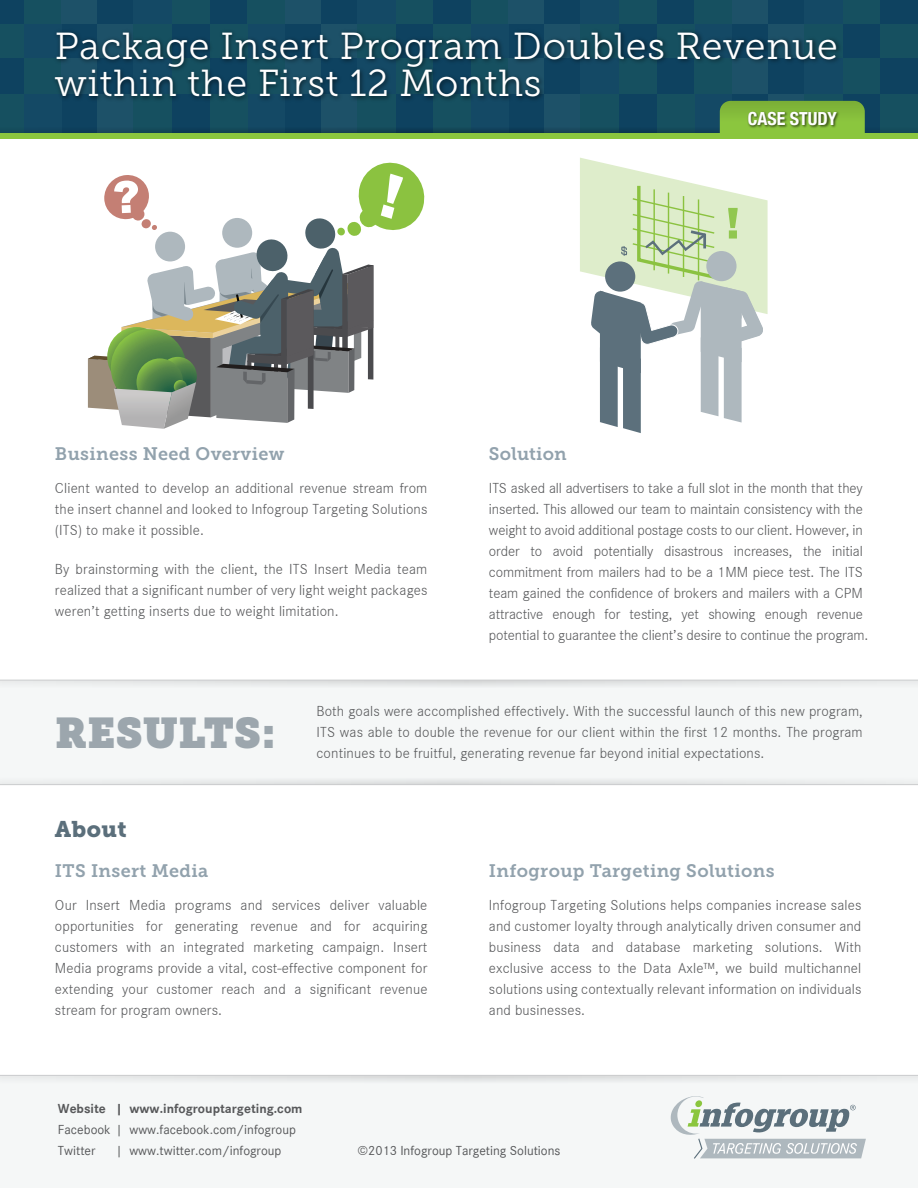
<style>
.page{position:relative;width:918px;height:1188px;background:#fff}
.page>*{position:absolute;margin:0;border:0;box-sizing:border-box;transform-origin:0 0}
.t1{font:42.45px "Museo Slab";color:#9ca6ad}
.t2{font:37.5px/37.5px "Museo Slab 300";letter-spacing:.02em;color:#fff}
.t3{font:22.5px "Museo Slab 900";letter-spacing:.015em;color:#5b6f7b}
.t4{font:18px "Museo Slab 700";letter-spacing:.02em;color:#92a2ad}
.t5{font:700 condensed 18px "Helvetica Neue";color:#fff}
.t6{font:300 15px/21px "Corporate S";color:#57585a;text-align:justify}
.t7{font:13.5px/21px "Corporate S";color:#57585a}
.t8{font:700 13.5px "Corporate S";color:#57585a}
</style>
<div class="page">
<div style="left:0;top:1076px;width:918px;height:112px;background:#f5f7f7"></div>
<svg style="left:671px;top:1096px;width:195px;height:63px"></svg>
<div style="left:0;top:1076px;width:918px;height:7px;background:#e9ebeb"></div>
<hr style="left:0;top:1075px;width:918px;height:1px;background:#cbccce">
<div style="left:0;top:0;width:24px;height:24px;background:#0e4260"></div>
<div style="left:24px;top:0;width:38px;height:24px;background:#165060"></div>
<div style="left:62px;top:0;width:35px;height:24px;background:#1d5168"></div>
<div style="left:98px;top:0;width:36px;height:24px;background:#0e4260"></div>
<div style="left:134px;top:0;width:38px;height:24px;background:#144965"></div>
<div style="left:172px;top:0;width:38px;height:24px;background:#165060"></div>
<div style="left:24px;top:24px;width:38px;height:36px;background:#144965"></div>
<div style="left:0;top:24px;width:24px;height:36px;background:#165060"></div>
<div style="left:0;top:58px;width:24px;height:36px;background:#0e4260"></div>
<div style="left:24px;top:58px;width:38px;height:36px;background:#165060"></div>
<div style="left:172px;top:94px;width:38px;height:40px;background:#0e4260"></div>
<div style="left:134px;top:94px;width:38px;height:40px;background:#165060"></div>
<div style="left:98px;top:94px;width:36px;height:40px;background:#1d5168"></div>
<div style="left:62px;top:94px;width:36px;height:40px;background:#0e4260"></div>
<div style="left:24px;top:94px;width:38px;height:40px;background:#144965"></div>
<div style="left:0;top:94px;width:24px;height:40px;background:#165060"></div>
<div style="left:210px;top:0;width:37px;height:24px;background:#0e4260"></div>
<div style="left:248px;top:0;width:37px;height:24px;background:#165060"></div>
<div style="left:285px;top:0;width:36px;height:24px;background:#1d5168"></div>
<div style="left:321px;top:0;width:36px;height:24px;background:#0e4260"></div>
<div style="left:357px;top:0;width:39px;height:24px;background:#144965"></div>
<div style="left:396px;top:0;width:38px;height:24px;background:#165060"></div>
<div style="left:396px;top:94px;width:38px;height:40px;background:#0e4260"></div>
<div style="left:357px;top:94px;width:39px;height:40px;background:#165060"></div>
<div style="left:321px;top:94px;width:36px;height:40px;background:#1d5168"></div>
<div style="left:285px;top:94px;width:36px;height:40px;background:#0e4260"></div>
<div style="left:248px;top:94px;width:37px;height:40px;background:#144965"></div>
<div style="left:210px;top:94px;width:38px;height:40px;background:#165060"></div>
<div style="left:434px;top:0;width:37px;height:24px;background:#0e4260"></div>
<div style="left:471px;top:0;width:37px;height:24px;background:#165060"></div>
<div style="left:508px;top:0;width:36px;height:24px;background:#1d5168"></div>
<div style="left:544px;top:0;width:36px;height:24px;background:#0e4260"></div>
<div style="left:580px;top:0;width:40px;height:24px;background:#144965"></div>
<div style="left:620px;top:0;width:37px;height:24px;background:#165060"></div>
<div style="left:620px;top:94px;width:37px;height:40px;background:#0e4260"></div>
<div style="left:580px;top:94px;width:40px;height:40px;background:#165060"></div>
<div style="left:544px;top:94px;width:36px;height:40px;background:#1d5168"></div>
<div style="left:508px;top:94px;width:36px;height:40px;background:#0e4260"></div>
<div style="left:471px;top:94px;width:37px;height:40px;background:#144965"></div>
<div style="left:434px;top:94px;width:37px;height:40px;background:#165060"></div>
<div style="left:657px;top:0;width:37px;height:24px;background:#0e4260"></div>
<div style="left:694px;top:0;width:38px;height:24px;background:#165060"></div>
<div style="left:732px;top:0;width:36px;height:24px;background:#1d5168"></div>
<div style="left:768px;top:0;width:36px;height:24px;background:#0e4260"></div>
<div style="left:804px;top:0;width:39px;height:24px;background:#144965"></div>
<div style="left:843px;top:0;width:37px;height:24px;background:#165060"></div>
<div style="left:843px;top:24px;width:37px;height:36px;background:#0e4260"></div>
<div style="left:843px;top:58px;width:37px;height:36px;background:#165060"></div>
<div style="left:843px;top:94px;width:37px;height:40px;background:#0e4260"></div>
<div style="left:694px;top:94px;width:38px;height:40px;background:#144965"></div>
<div style="left:657px;top:94px;width:37px;height:40px;background:#165060"></div>
<div style="left:880px;top:0;width:38px;height:24px;background:#0e4260"></div>
<div style="left:880px;top:24px;width:38px;height:36px;background:#165060"></div>
<div style="left:880px;top:58px;width:38px;height:36px;background:#0e4260"></div>
<hr style="left:917px;top:58px;width:1px;height:36px;background:#165060">
<div style="left:880px;top:94px;width:38px;height:40px;background:#165060"></div>
<svg style="left:29px;top:126px;width:691px;height:7px"></svg>
<div style="left:0;top:133px;width:918px;height:5px;background:#8bc63e"></div>
<svg style="left:720px;top:117px;width:145px;height:16px"></svg>
<img style="left:746px;top:117px;width:95px;height:16px">
<img style="left:55px;top:22px;width:810px;height:95px">
<div style="left:0;top:680px;width:918px;height:105px;background:#f5f7f7"></div>
<svg style="left:0;top:681px;width:918px;height:5px"></svg>
<svg style="left:2px;top:779px;width:902px;height:5px"></svg>
<hr style="left:0;top:784px;width:918px;height:1px;background:#cbccce">
<hr style="left:0;top:680px;width:918px;height:1px;background:#cbccce">
<svg style="left:88px;top:162px;width:337px;height:267px"></svg>
<svg style="left:580px;top:158px;width:188px;height:275px"></svg>
<h2 class="t2" style="left:55px;top:28px;width:784px">Package Insert Program Doubles Revenue within the First 12 Months</h2>
<p class="t5" style="left:748px;top:104px;width:90px">CASE STUDY</p>
<p class="t4" style="left:55px;top:444px;width:231px">Business Need Overview</p>
<p class="t6" style="left:55px;top:477px;width:374px">Client wanted to develop an additional revenue stream from the insert channel and looked to Infogroup Targeting Solutions (ITS) to make it possible.</p>
<p class="t6" style="left:55px;top:558px;width:374px">By brainstorming with the client, the ITS Insert Media team realized that a significant number of very light weight packages weren’t getting inserts due to weight limitation.</p>
<p class="t4" style="left:489px;top:444px;width:79px">Solution</p>
<p class="t6" style="left:489px;top:477px;width:381px;text-align:left">ITS asked all advertisers to take a full slot in the month that they inserted. This allowed our team to maintain consistency with the weight to avoid additional postage costs to our client. However, in order to avoid potentially disastrous increases, the initial commitment from mailers had to be a 1MM piece test. The ITS team gained the confidence of brokers and mailers with a CPM attractive enough for testing, yet showing enough revenue potential to guarantee the client’s desire to continue the program.</p>
<h1 class="t1" style="left:55px;top:708px;width:223px">RESULTS:</h1>
<p class="t6" style="left:316px;top:700px;width:548px">Both goals were accomplished effectively. With the successful launch of this new program,<br>ITS was able to double the revenue for our client within the first 12 months. The program</p>
<p class="t6" style="left:316px;top:742px;width:449px">continues to be fruitful, generating revenue far beyond initial expectations.</p>
<h3 class="t3" style="left:55px;top:816px;width:73px">About</h3>
<p class="t4" style="left:55px;top:861px;width:155px">ITS Insert Media</p>
<p class="t6" style="left:55px;top:894px;width:374px">Our Insert Media programs and services deliver valuable opportunities for generating revenue and for acquiring customers with an integrated marketing campaign. Insert Media programs provide a vital, cost-effective component for extending your customer reach and a significant revenue stream for program owners.</p>
<p class="t4" style="left:489px;top:861px;width:287px">Infogroup Targeting Solutions</p>
<p class="t6" style="left:489px;top:894px;width:374px">Infogroup Targeting Solutions helps companies increase sales and customer loyalty through analytically driven consumer and business data and database marketing solutions. With exclusive access to the Data Axle™, we build multichannel solutions using contextually relevant information on individuals and businesses.</p>
<p class="t8" style="left:58px;top:1099px;width:246px">Website | www.infogrouptargeting.com</p>
<p class="t7" style="left:58px;top:1118px;width:239px">Facebook | www.facebook.com/infogroup<br>Twitter</p>
<p class="t7" style="left:116px;top:1139px;width:167px">| www.twitter.com/infogroup</p>
<p class="t7" style="left:358px;top:1139px;width:204px">©2013 Infogroup Targeting Solutions</p>
</div>
